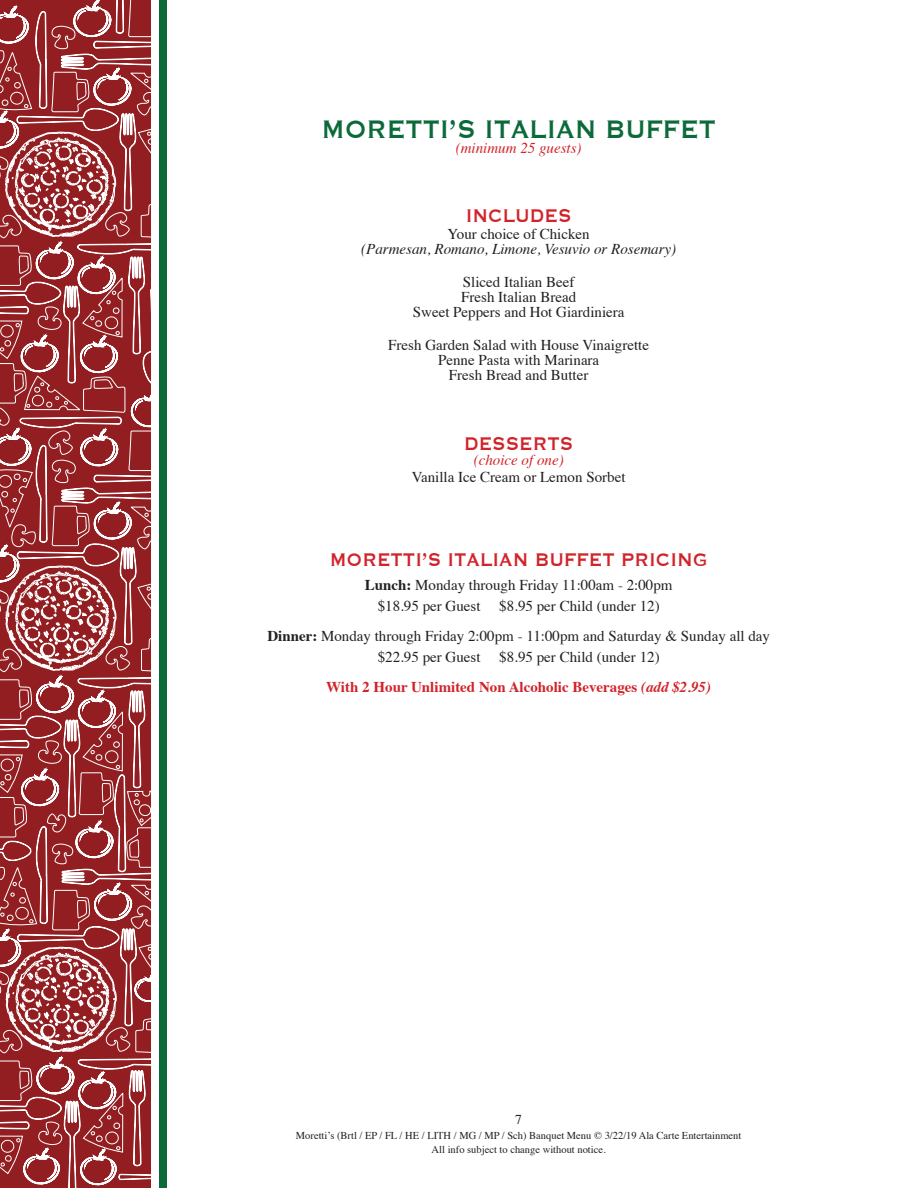
<style>
.page{position:relative;width:918px;height:1188px;background:#fff}
.page>*{position:absolute;margin:0;border:0;box-sizing:border-box;transform-origin:0 0}
.t1{font:33px "Copperplate";color:#0c6a3a;scale:.85 1}
.Sub_HEAERS{font:23.85px "Copperplate";color:#d1232a;scale:.85 1}
.t2{font:15px "Times";color:#231f20}
.Sub_HEAERS-2{font:700 15px "Times";color:#d1232a}
.t3{font:italic 15px "Times";color:#231f20}
.Italic_Parts{font:italic 15px "Times";color:#d1232a}
.Italic_Parts-2{font:13.5px "Times";color:#231f20}
.t4{font:10.5px/13.5px "Times";color:#231f20;text-align:center}
.s1{font-weight:700}
.s2{font-style:italic}
</style>
<div class="page">
<svg style="left:0;top:0;width:151px;height:427px;background:#a6494b"></svg>
<svg style="left:0;top:427px;width:151px;height:761px;background:#a84c4e"></svg>
<svg style="left:0;top:428px;width:151px;height:433px;background:#a74a4c"></svg>
<div style="left:159px;top:0;width:8px;height:1188px;background:#0c6a3a"></div>
<p class="t1" style="left:321px;top:108px;width:466px">MORETTI’S ITALIAN BUFFET</p>
<p class="Italic_Parts" style="left:456px;top:135px;width:127px">(minimum 25 guests)</p>
<p class="Sub_HEAERS" style="left:466px;top:200px;width:126px">INCLUDES</p>
<p class="t2" style="left:448px;top:220px;width:144px">Your choice of Chicken</p>
<p class="t3" style="left:361px;top:236px;width:316px">(Parmesan, Romano, Limone, Vesuvio or Rosemary)</p>
<p class="t2" style="left:463px;top:268px;width:113px">Sliced Italian Beef</p>
<p class="t2" style="left:461px;top:283px;width:116px">Fresh Italian Bread</p>
<p class="t2" style="left:413px;top:298px;width:213px">Sweet Peppers and Hot Giardiniera</p>
<p class="t2" style="left:388px;top:331px;width:262px">Fresh Garden Salad with House Vinaigrette</p>
<p class="t2" style="left:438px;top:346px;width:163px">Penne Pasta with Marinara</p>
<p class="t2" style="left:449px;top:361px;width:141px">Fresh Bread and Butter</p>
<p class="Sub_HEAERS" style="left:464px;top:428px;width:130px">DESSERTS</p>
<p class="Italic_Parts" style="left:474px;top:447px;width:91px">(choice of one)</p>
<p class="t2" style="left:412px;top:463px;width:215px">Vanilla Ice Cream or Lemon Sorbet</p>
<p class="Sub_HEAERS" style="left:330px;top:544px;width:446px">MORETTI’S ITALIAN BUFFET PRICING</p>
<p class="t2" style="left:365px;top:571px;width:309px"><span class="s1">Lunch:</span> Monday through Friday 11:00am - 2:00pm</p>
<p class="t2" style="left:378px;top:592px;width:284px">$18.95 per Guest $8.95 per Child (under 12)</p>
<p class="t2" style="left:267px;top:622px;width:504px"><span class="s1">Dinner:</span> Monday through Friday 2:00pm - 11:00pm and Saturday &amp; Sunday all day</p>
<p class="t2" style="left:378px;top:643px;width:284px">$22.95 per Guest $8.95 per Child (under 12)</p>
<p class="Sub_HEAERS-2" style="left:326px;top:672px;width:386px">With 2 Hour Unlimited Non Alcoholic Beverages <span class="s2">(add $2.95)</span></p>
<p class="Italic_Parts-2" style="left:515px;top:1107px;width:8px">7</p>
<p class="t4" style="left:296px;top:1128px;width:447px">Moretti’s (Brtl / EP / FL / HE / LITH / MG / MP / Sch) Banquet Menu © 3/22/19 Ala Carte Entertainment<br>All info subject to change without notice.</p>
</div>
